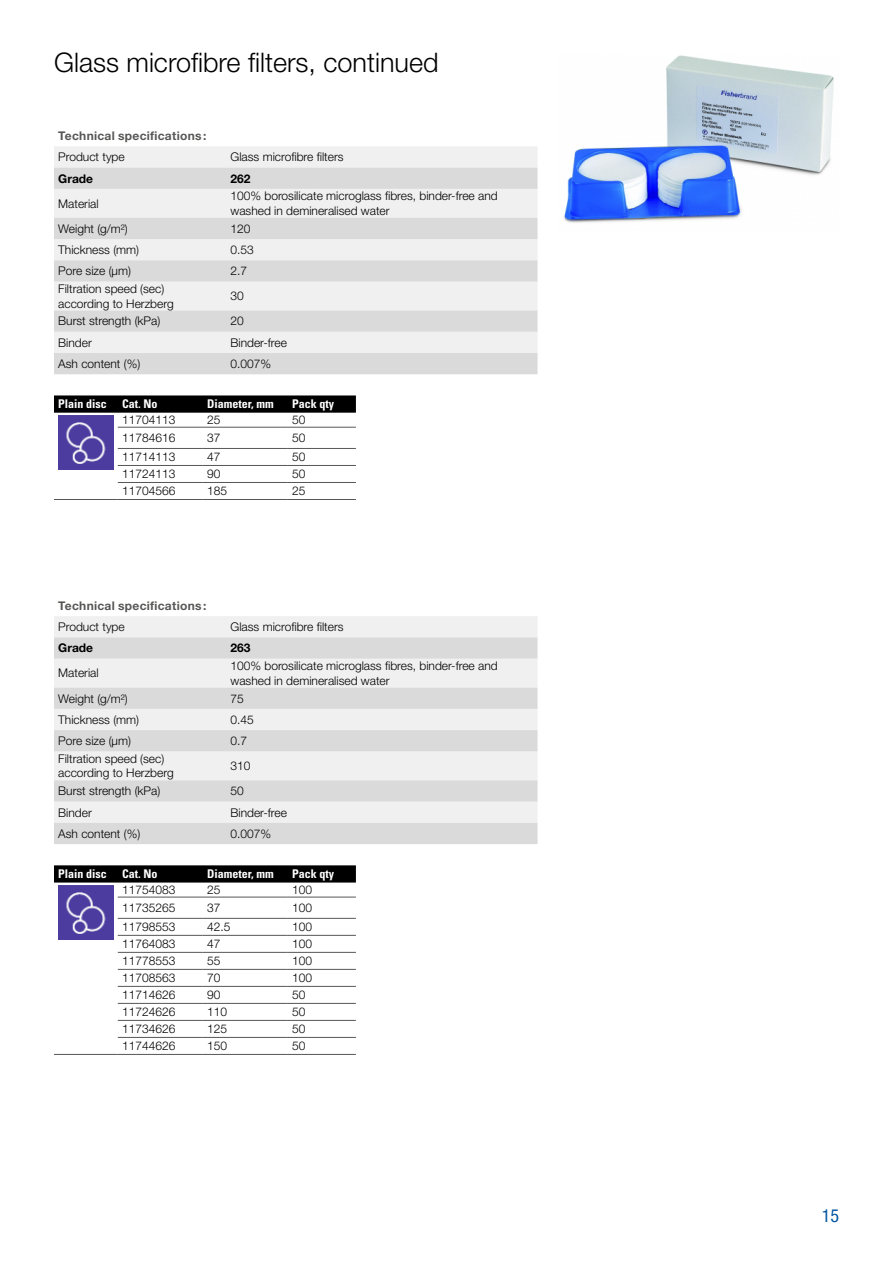
<style>
.page{position:relative;width:893px;height:1263px;background:#fff}
.page>*{position:absolute;margin:0;border:0;box-sizing:border-box;transform-origin:0 0}
.t1{font:300 27px "Helvetica Neue LT Pro";color:#000}
.t2{font:condensed 18px "Helvetica Neue LT Std";color:#0055a3}
.t3{font:300 12px/14.4px "Helvetica Neue LT Std";color:#000}
.t4{font:700 condensed 12px "Univers LT Std";color:#fff}
.t5{font:700 12px "Helvetica Neue LT Std";letter-spacing:.025em;color:#575756}
.t6{font:700 12px "Helvetica Neue LT Std";color:#000}
</style>
<div class="page">
<div style="left:54px;top:146px;width:483px;height:22px;background:#f0f0f0"></div>
<svg style="left:54px;top:168px;width:483px;height:206px;fill:#e0e0e0"></svg>
<div style="left:54px;top:616px;width:483px;height:21px;background:#f0f0f0"></div>
<svg style="left:54px;top:637px;width:483px;height:207px"></svg>
<div style="left:54px;top:865px;width:302px;height:17px;background:#000"></div>
<svg style="left:118px;top:917px;width:238px;height:1px"></svg>
<hr style="left:118px;top:897px;width:85px;height:1px;background:#575756">
<hr style="left:203px;top:897px;width:85px;height:1px;background:#575756">
<hr style="left:288px;top:897px;width:68px;height:1px;background:#575756">
<hr style="left:118px;top:935px;width:85px;height:1px;background:#575756">
<hr style="left:203px;top:935px;width:85px;height:1px;background:#575756">
<hr style="left:288px;top:935px;width:68px;height:1px;background:#575756">
<hr style="left:118px;top:952px;width:85px;height:1px;background:#575756">
<hr style="left:203px;top:952px;width:85px;height:1px;background:#575756">
<hr style="left:288px;top:952px;width:68px;height:1px;background:#575756">
<hr style="left:118px;top:969px;width:85px;height:1px;background:#575756">
<hr style="left:203px;top:969px;width:85px;height:1px;background:#575756">
<hr style="left:288px;top:969px;width:68px;height:1px;background:#575756">
<hr style="left:118px;top:986px;width:85px;height:1px;background:#575756">
<hr style="left:203px;top:986px;width:85px;height:1px;background:#575756">
<hr style="left:288px;top:986px;width:68px;height:1px;background:#575756">
<hr style="left:118px;top:1003px;width:85px;height:1px;background:#575756">
<hr style="left:203px;top:1003px;width:85px;height:1px;background:#575756">
<hr style="left:288px;top:1003px;width:68px;height:1px;background:#575756">
<hr style="left:118px;top:1020px;width:85px;height:1px;background:#575756">
<hr style="left:203px;top:1020px;width:85px;height:1px;background:#575756">
<hr style="left:288px;top:1020px;width:68px;height:1px;background:#575756">
<hr style="left:118px;top:1037px;width:85px;height:1px;background:#575756">
<hr style="left:203px;top:1037px;width:85px;height:1px;background:#575756">
<hr style="left:288px;top:1037px;width:68px;height:1px;background:#575756">
<hr style="left:54px;top:1054px;width:64px;height:1px;background:#575756">
<hr style="left:118px;top:1054px;width:85px;height:1px;background:#575756">
<hr style="left:203px;top:1054px;width:85px;height:1px;background:#575756">
<hr style="left:288px;top:1054px;width:68px;height:1px;background:#575756">
<hr style="left:118px;top:918px;width:85px;height:1px;background:#575756">
<hr style="left:203px;top:918px;width:85px;height:1px;background:#575756">
<hr style="left:288px;top:918px;width:68px;height:1px;background:#575756">
<img style="left:58px;top:885px;width:56px;height:54px">
<svg style="left:54px;top:395px;width:302px;height:18px;background:#0b0b0b"></svg>
<hr style="left:118px;top:427px;width:85px;height:1px;background:#575756">
<hr style="left:203px;top:427px;width:85px;height:1px;background:#575756">
<hr style="left:288px;top:427px;width:68px;height:1px;background:#575756">
<hr style="left:118px;top:465px;width:85px;height:1px;background:#575756">
<hr style="left:203px;top:465px;width:85px;height:1px;background:#575756">
<hr style="left:288px;top:465px;width:68px;height:1px;background:#575756">
<hr style="left:118px;top:482px;width:85px;height:1px;background:#575756">
<hr style="left:203px;top:482px;width:85px;height:1px;background:#575756">
<hr style="left:288px;top:482px;width:68px;height:1px;background:#575756">
<hr style="left:54px;top:499px;width:64px;height:1px;background:#575756">
<hr style="left:118px;top:499px;width:85px;height:1px;background:#575756">
<hr style="left:203px;top:499px;width:85px;height:1px;background:#575756">
<hr style="left:288px;top:499px;width:68px;height:1px;background:#575756">
<hr style="left:118px;top:448px;width:85px;height:1px;background:#575756">
<hr style="left:203px;top:448px;width:85px;height:1px;background:#575756">
<hr style="left:288px;top:448px;width:68px;height:1px;background:#575756">
<img style="left:58px;top:416px;width:56px;height:54px">
<img style="left:564px;top:55px;width:270px;height:168px">
<h1 class="t1" style="left:54px;top:46px;width:386px">Glass microfibre filters, continued</h1>
<p class="t5" style="left:58px;top:128px;width:150px">Technical specifications:</p>
<p class="t3" style="left:58px;top:150px;width:68px">Product type</p>
<p class="t3" style="left:230px;top:150px;width:115px">Glass microfibre filters</p>
<p class="t6" style="left:58px;top:171px;width:36px">Grade</p>
<p class="t6" style="left:230px;top:171px;width:22px">262</p>
<p class="t3" style="left:58px;top:196px;width:42px">Material</p>
<p class="t3" style="left:230px;top:189px;width:269px">100% borosilicate microglass fibres, binder-free and washed in demineralised water</p>
<p class="t3" style="left:58px;top:221px;width:71px">Weight (g/m²)</p>
<p class="t3" style="left:230px;top:221px;width:22px">120</p>
<p class="t3" style="left:58px;top:242px;width:82px">Thickness (mm)</p>
<p class="t3" style="left:230px;top:242px;width:25px">0.53</p>
<p class="t3" style="left:58px;top:263px;width:74px">Pore size (µm)</p>
<p class="t3" style="left:230px;top:263px;width:18px">2.7</p>
<p class="t3" style="left:58px;top:281px;width:117px">Filtration speed (sec) according to Herzberg</p>
<p class="t3" style="left:230px;top:289px;width:15px">30</p>
<p class="t3" style="left:58px;top:314px;width:104px">Burst strength (kPa)</p>
<p class="t3" style="left:230px;top:314px;width:15px">20</p>
<p class="t3" style="left:58px;top:335px;width:35px">Binder</p>
<p class="t3" style="left:230px;top:335px;width:58px">Binder-free</p>
<p class="t3" style="left:58px;top:356px;width:84px">Ash content (%)</p>
<p class="t3" style="left:230px;top:356px;width:42px">0.007%</p>
<p class="t4" style="left:58px;top:397px;width:50px">Plain disc</p>
<p class="t4" style="left:122px;top:397px;width:37px">Cat. No</p>
<p class="t4" style="left:207px;top:397px;width:68px">Diameter, mm</p>
<p class="t4" style="left:292px;top:397px;width:43px">Pack qty</p>
<p class="t3" style="left:122px;top:412px;width:55px">11704113</p>
<p class="t3" style="left:207px;top:412px;width:15px">25</p>
<p class="t3" style="left:292px;top:412px;width:15px">50</p>
<p class="t3" style="left:122px;top:430px;width:55px">11784616</p>
<p class="t3" style="left:207px;top:430px;width:15px">37</p>
<p class="t3" style="left:292px;top:430px;width:15px">50</p>
<p class="t3" style="left:122px;top:449px;width:55px">11714113</p>
<p class="t3" style="left:207px;top:449px;width:15px">47</p>
<p class="t3" style="left:292px;top:449px;width:15px">50</p>
<p class="t3" style="left:122px;top:466px;width:55px">11724113</p>
<p class="t3" style="left:207px;top:466px;width:15px">90</p>
<p class="t3" style="left:292px;top:466px;width:15px">50</p>
<p class="t3" style="left:122px;top:483px;width:55px">11704566</p>
<p class="t3" style="left:207px;top:483px;width:22px">185</p>
<p class="t3" style="left:292px;top:483px;width:15px">25</p>
<p class="t5" style="left:58px;top:598px;width:150px">Technical specifications:</p>
<p class="t3" style="left:58px;top:619px;width:68px">Product type</p>
<p class="t3" style="left:230px;top:619px;width:115px">Glass microfibre filters</p>
<p class="t6" style="left:58px;top:641px;width:36px">Grade</p>
<p class="t6" style="left:230px;top:641px;width:22px">263</p>
<p class="t3" style="left:58px;top:666px;width:42px">Material</p>
<p class="t3" style="left:230px;top:658px;width:269px">100% borosilicate microglass fibres, binder-free and washed in demineralised water</p>
<p class="t3" style="left:58px;top:691px;width:71px">Weight (g/m²)</p>
<p class="t3" style="left:230px;top:691px;width:15px">75</p>
<p class="t3" style="left:58px;top:712px;width:82px">Thickness (mm)</p>
<p class="t3" style="left:230px;top:712px;width:25px">0.45</p>
<p class="t3" style="left:58px;top:733px;width:74px">Pore size (µm)</p>
<p class="t3" style="left:230px;top:733px;width:18px">0.7</p>
<p class="t3" style="left:58px;top:751px;width:117px">Filtration speed (sec) according to Herzberg</p>
<p class="t3" style="left:230px;top:758px;width:22px">310</p>
<p class="t3" style="left:58px;top:783px;width:104px">Burst strength (kPa)</p>
<p class="t3" style="left:230px;top:783px;width:15px">50</p>
<p class="t3" style="left:58px;top:805px;width:35px">Binder</p>
<p class="t3" style="left:230px;top:805px;width:58px">Binder-free</p>
<p class="t3" style="left:58px;top:826px;width:84px">Ash content (%)</p>
<p class="t3" style="left:230px;top:826px;width:42px">0.007%</p>
<p class="t4" style="left:58px;top:867px;width:50px">Plain disc</p>
<p class="t4" style="left:122px;top:867px;width:37px">Cat. No</p>
<p class="t4" style="left:207px;top:867px;width:68px">Diameter, mm</p>
<p class="t4" style="left:292px;top:867px;width:43px">Pack qty</p>
<p class="t3" style="left:122px;top:882px;width:55px">11754083</p>
<p class="t3" style="left:207px;top:882px;width:15px">25</p>
<p class="t3" style="left:292px;top:882px;width:22px">100</p>
<p class="t3" style="left:122px;top:900px;width:55px">11735265</p>
<p class="t3" style="left:207px;top:900px;width:15px">37</p>
<p class="t3" style="left:292px;top:900px;width:22px">100</p>
<p class="t3" style="left:122px;top:919px;width:55px">11798553</p>
<p class="t3" style="left:207px;top:919px;width:25px">42.5</p>
<p class="t3" style="left:292px;top:919px;width:22px">100</p>
<p class="t3" style="left:122px;top:936px;width:55px">11764083</p>
<p class="t3" style="left:207px;top:936px;width:15px">47</p>
<p class="t3" style="left:292px;top:936px;width:22px">100</p>
<p class="t3" style="left:122px;top:953px;width:55px">11778553</p>
<p class="t3" style="left:207px;top:953px;width:15px">55</p>
<p class="t3" style="left:292px;top:953px;width:22px">100</p>
<p class="t3" style="left:122px;top:970px;width:55px">11708563</p>
<p class="t3" style="left:207px;top:970px;width:15px">70</p>
<p class="t3" style="left:292px;top:970px;width:22px">100</p>
<p class="t3" style="left:122px;top:987px;width:55px">11714626</p>
<p class="t3" style="left:207px;top:987px;width:15px">90</p>
<p class="t3" style="left:292px;top:987px;width:15px">50</p>
<p class="t3" style="left:122px;top:1004px;width:55px">11724626</p>
<p class="t3" style="left:207px;top:1004px;width:22px">110</p>
<p class="t3" style="left:292px;top:1004px;width:15px">50</p>
<p class="t3" style="left:122px;top:1021px;width:55px">11734626</p>
<p class="t3" style="left:207px;top:1021px;width:22px">125</p>
<p class="t3" style="left:292px;top:1021px;width:15px">50</p>
<p class="t3" style="left:122px;top:1038px;width:55px">11744626</p>
<p class="t3" style="left:207px;top:1038px;width:22px">150</p>
<p class="t3" style="left:292px;top:1038px;width:15px">50</p>
<h2 class="t2" style="left:822px;top:1205px;width:19px">15</h2>
</div>
